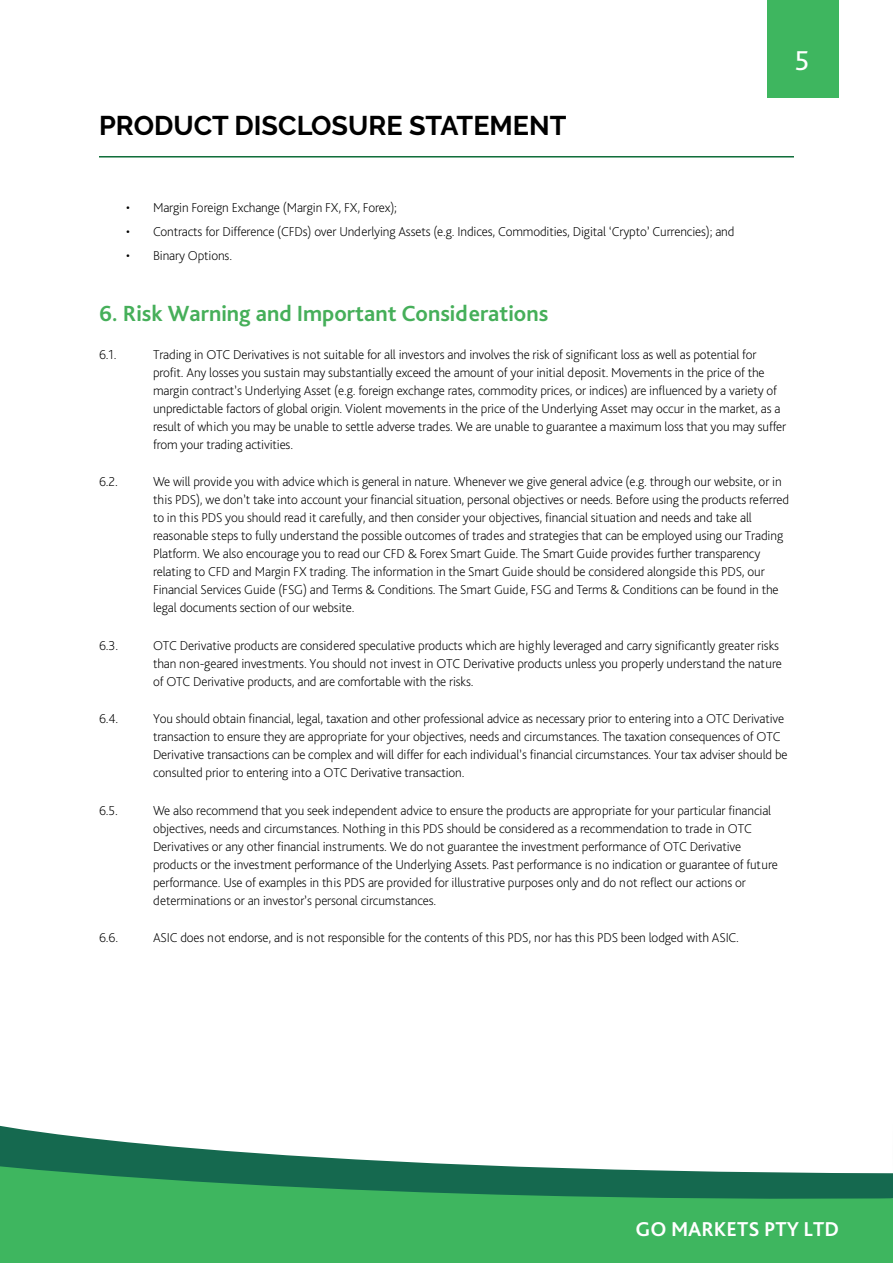
<style>
.page{position:relative;width:893px;height:1263px;background:#fff}
.page>*{position:absolute;margin:0;border:0;box-sizing:border-box;transform-origin:0 0}
.t1{font:28.5px "Bliss Pro";color:#fff}
.t2{font:700 27px "Raleway";color:#000}
.t3{font:700 22.95px "Bliss Pro";color:#46af5a}
.t4{font:700 21px "Bliss Pro";color:#fff}
.t5{font:200 13.5px/18px "Bliss Pro";letter-spacing:-.01em;color:#000101}
</style>
<div class="page">
<hr style="left:99px;top:156px;width:695px;height:2px;background:#0e6c38">
<div style="left:768px;top:0;width:71px;height:98px;background:#3db65f"></div>
<div style="left:767px;top:0;width:70px;height:98px;background:#3eb65f"></div>
<div style="left:0;top:1205px;width:892px;height:58px;background:#3eb65f"></div>
<div style="left:0;top:1198px;width:892px;height:7px;background:#3eb65f"></div>
<svg style="left:0;top:1125px;width:892px;height:73px"></svg>
<svg style="left:892px;top:1173px;width:1px;height:90px"></svg>
<h2 class="t2" style="left:99px;top:110px;width:469px">PRODUCT DISCLOSURE STATEMENT</h2>
<p class="t5" style="left:126px;top:198px;width:273px">• Margin Foreign Exchange (Margin FX, FX, Forex);</p>
<p class="t5" style="left:126px;top:222px;width:610px">• Contracts for Difference (CFDs) over Underlying Assets (e.g. Indices, Commodities, Digital ‘Crypto’ Currencies); and</p>
<p class="t5" style="left:126px;top:246px;width:108px">• Binary Options.</p>
<h1 class="t1" style="left:795px;top:43px;width:16px">5</h1>
<h3 class="t3" style="left:99px;top:299px;width:451px">6. Risk Warning and Important Considerations</h3>
<p class="t5" style="left:99px;top:345px;width:19px">6.1.</p>
<p class="t5" style="left:153px;top:345px;width:635px">Trading in OTC Derivatives is not suitable for all investors and involves the risk of significant loss as well as potential for profit. Any losses you sustain may substantially exceed the amount of your initial deposit. Movements in the price of the margin contract’s Underlying Asset (e.g. foreign exchange rates, commodity prices, or indices) are influenced by a variety of unpredictable factors of global origin. Violent movements in the price of the Underlying Asset may occur in the market, as a result of which you may be unable to settle adverse trades. We are unable to guarantee a maximum loss that you may suffer from your trading activities.</p>
<p class="t5" style="left:99px;top:472px;width:20px">6.2.</p>
<p class="t5" style="left:153px;top:472px;width:638px">We will provide you with advice which is general in nature. Whenever we give general advice (e.g. through our website, or in this PDS), we don’t take into account your financial situation, personal objectives or needs. Before using the products referred to in this PDS you should read it carefully, and then consider your objectives, financial situation and needs and take all reasonable steps to fully understand the possible outcomes of trades and strategies that can be employed using our Trading Platform. We also encourage you to read our CFD &amp; Forex Smart Guide. The Smart Guide provides further transparency relating to CFD and Margin FX trading. The information in the Smart Guide should be considered alongside this PDS, our Financial Services Guide (FSG) and Terms &amp; Conditions. The Smart Guide, FSG and Terms &amp; Conditions can be found in the legal documents section of our website.</p>
<p class="t5" style="left:99px;top:636px;width:21px">6.3.</p>
<p class="t5" style="left:153px;top:636px;width:630px">OTC Derivative products are considered speculative products which are highly leveraged and carry significantly greater risks than non-geared investments. You should not invest in OTC Derivative products unless you properly understand the nature of OTC Derivative products, and are comfortable with the risks.</p>
<p class="t5" style="left:99px;top:709px;width:21px">6.4.</p>
<p class="t5" style="left:153px;top:709px;width:636px">You should obtain financial, legal, taxation and other professional advice as necessary prior to entering into a OTC Derivative transaction to ensure they are appropriate for your objectives, needs and circumstances. The taxation consequences of OTC Derivative transactions can be complex and will differ for each individual’s financial circumstances. Your tax adviser should be consulted prior to entering into a OTC Derivative transaction.</p>
<p class="t5" style="left:99px;top:801px;width:20px">6.5.</p>
<p class="t5" style="left:153px;top:801px;width:626px">We also recommend that you seek independent advice to ensure the products are appropriate for your particular financial objectives, needs and circumstances. Nothing in this PDS should be considered as a recommendation to trade in OTC Derivatives or any other financial instruments. We do not guarantee the investment performance of OTC Derivative products or the investment performance of the Underlying Assets. Past performance is no indication or guarantee of future performance. Use of examples in this PDS are provided for illustrative purposes only and do not reflect our actions or determinations or an investor’s personal circumstances.</p>
<p class="t5" style="left:99px;top:928px;width:21px">6.6.</p>
<p class="t5" style="left:153px;top:928px;width:587px">ASIC does not endorse, and is not responsible for the contents of this PDS, nor has this PDS been lodged with ASIC.</p>
<h3 class="t4" style="left:635px;top:1216px;width:205px">GO MARKETS PTY LTD</h3>
</div>
